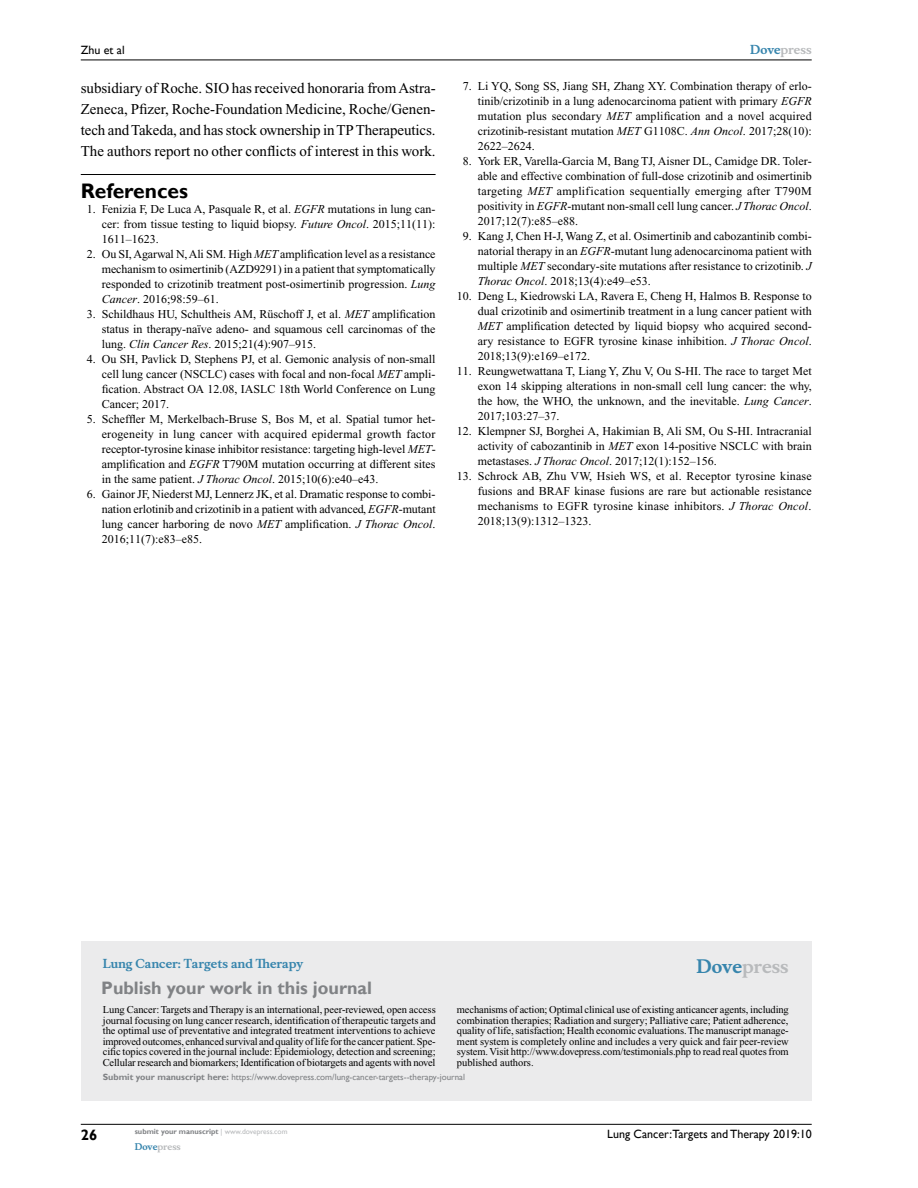
<style>
.page{position:relative;width:918px;height:1188px;background:#fff}
.page>*{position:absolute;margin:0;border:0;box-sizing:border-box;transform-origin:0 0}
.t1{font:700 21px "Gill Sans";color:#000}
.t2{font:700 18px "Gill Sans";color:#808285}
.t3{font:700 18px "Musee";color:#b8babc}
.t4{font:15px/21px "Times New Roman";color:#000;text-align:justify}
.t5{font:700 15px "Gill Sans";color:#000}
.t6{font:12px/15px "Times New Roman";color:#000;text-align:justify}
.t7{font:12px "Gill Sans";color:#000}
.t8{font:700 12px "Musee";color:#3785ad}
.t9{font:700 12px "Musee";color:#b8babc}
.t10{font:10.5px/10.5px "Times New Roman";letter-spacing:-.01em;color:#000;text-align:justify}
.t11{font:9px "Gill Sans";color:#808285}
.t12{font:700 9px "Musee";color:#b8babc}
.t13{font:700 7.5px "Gill Sans";color:#808285}
.s1{font-style:italic}
.s2{color:#3785ad}
.s3{font-weight:700}
.s4{font-weight:400;color:#b8babc}
</style>
<div class="page">
<div style="left:81px;top:941px;width:731px;height:160px;background:#ebebec"></div>
<hr style="left:81px;top:1124px;width:731px;height:1px;background:#000">
<hr style="left:81px;top:60px;width:731px;height:1px;background:#000">
<hr style="left:81px;top:174px;width:355px;height:1px;background:#000">
<p class="t7" style="left:81px;top:43px;width:45px">Zhu et al</p>
<p class="t4" style="left:81px;top:77px;width:356px">subsidiary of Roche. SIO has received honoraria from Astra-Zeneca, Pfizer, Roche-Foundation Medicine, Roche/Genen&shy;tech and Takeda, and has stock ownership in TP Therapeutics.<br>The authors report no other conflicts of interest in this work.</p>
<h1 class="t1" style="left:81px;top:178px;width:109px">References</h1>
<p class="t6" style="left:102px;top:201px;width:335px;text-indent:-15px">1. Fenizia F, De Luca A, Pasquale R, et al. <span class="s1">EGFR</span> mutations in lung can&shy;cer: from tissue testing to liquid biopsy. <span class="s1">Future Oncol</span>. 2015;11(11):<br>1611–1623.</p>
<p class="t6" style="left:102px;top:246px;width:335px;text-indent:-15px">2. Ou SI, Agarwal N, Ali SM. High <span class="s1">MET</span> amplification level as a resistance mechanism to osimertinib (AZD9291) in a patient that symptomatically responded to crizotinib treatment post-osimertinib progression. <span class="s1">Lung Cancer</span>. 2016;98:59–61.</p>
<p class="t6" style="left:102px;top:306px;width:335px;text-indent:-15px">3. Schildhaus HU, Schultheis AM, Rüschoff J, et al. <span class="s1">MET</span> amplification status in therapy-naïve adeno- and squamous cell carcinomas of the lung. <span class="s1">Clin Cancer Res</span>. 2015;21(4):907–915.</p>
<p class="t6" style="left:102px;top:351px;width:335px;text-indent:-15px">4. Ou SH, Pavlick D, Stephens PJ, et al. Gemonic analysis of non-small cell lung cancer (NSCLC) cases with focal and non-focal <span class="s1">MET</span> ampli&shy;fication. Abstract OA 12.08, IASLC 18th World Conference on Lung Cancer; 2017.</p>
<p class="t6" style="left:102px;top:411px;width:335px;text-indent:-15px">5. Scheffler M, Merkelbach-Bruse S, Bos M, et al. Spatial tumor het&shy;erogeneity in lung cancer with acquired epidermal growth factor receptor-tyrosine kinase inhibitor resistance: targeting high-level <span class="s1">MET&shy;</span>amplification and <span class="s1">EGFR</span> T790M mutation occurring at different sites in the same patient. <span class="s1">J Thorac Oncol</span>. 2015;10(6):e40–e43.</p>
<p class="t6" style="left:102px;top:486px;width:335px;text-indent:-15px">6. Gainor JF, Niederst MJ, Lennerz JK, et al. Dramatic response to combi&shy;nation erlotinib and crizotinib in a patient with advanced, <span class="s1">EGFR</span>-mutant lung cancer harboring de novo <span class="s1">MET</span> amplification. <span class="s1">J Thorac Oncol</span>.<br>2016;11(7):e83–e85.</p>
<p class="t9" style="left:750px;top:43px;width:63px"><span class="s2">Dove</span>press</p>
<p class="t6" style="left:478px;top:79px;width:335px;text-indent:-15px">7. Li YQ, Song SS, Jiang SH, Zhang XY. Combination therapy of erlo&shy;tinib/crizotinib in a lung adenocarcinoma patient with primary <span class="s1">EGFR </span>mutation plus secondary <span class="s1">MET</span> amplification and a novel acquired crizotinib-resistant mutation <span class="s1">MET</span> G1108C. <span class="s1">Ann Oncol</span>. 2017;28(10):<br>2622–2624.</p>
<p class="t6" style="left:478px;top:154px;width:335px;text-indent:-15px">8. York ER, Varella-Garcia M, Bang TJ, Aisner DL, Camidge DR. Toler&shy;able and effective combination of full-dose crizotinib and osimertinib targeting <span class="s1">MET</span> amplification sequentially emerging after T790M positivity in <span class="s1">EGFR</span>-mutant non-small cell lung cancer. <span class="s1">J Thorac Oncol</span>.<br>2017;12(7):e85–e88.</p>
<p class="t6" style="left:478px;top:229px;width:335px;text-indent:-15px">9. Kang J, Chen H-J, Wang Z, et al. Osimertinib and cabozantinib combi&shy;natorial therapy in an <span class="s1">EGFR</span>-mutant lung adenocarcinoma patient with multiple <span class="s1">MET</span> secondary-site mutations after resistance to crizotinib. <span class="s1">J Thorac Oncol</span>. 2018;13(4):e49–e53.</p>
<p class="t6" style="left:478px;top:289px;width:335px;text-indent:-21px">10. Deng L, Kiedrowski LA, Ravera E, Cheng H, Halmos B. Response to dual crizotinib and osimertinib treatment in a lung cancer patient with <span class="s1">MET</span> amplification detected by liquid biopsy who acquired second&shy;ary resistance to EGFR tyrosine kinase inhibition. <span class="s1">J Thorac Oncol</span>.<br>2018;13(9):e169–e172.</p>
<p class="t6" style="left:478px;top:364px;width:335px;text-indent:-21px">11. Reungwetwattana T, Liang Y, Zhu V, Ou S-HI. The race to target Met exon 14 skipping alterations in non-small cell lung cancer: the why, the how, the WHO, the unknown, and the inevitable. <span class="s1">Lung Cancer</span>.<br>2017;103:27–37.</p>
<p class="t6" style="left:478px;top:424px;width:335px;text-indent:-21px">12. Klempner SJ, Borghei A, Hakimian B, Ali SM, Ou S-HI. Intracranial activity of cabozantinib in <span class="s1">MET</span> exon 14-positive NSCLC with brain metastases. <span class="s1">J Thorac Oncol</span>. 2017;12(1):152–156.</p>
<p class="t6" style="left:478px;top:469px;width:335px;text-indent:-21px">13. Schrock AB, Zhu VW, Hsieh WS, et al. Receptor tyrosine kinase fusions and BRAF kinase fusions are rare but actionable resistance mechanisms to EGFR tyrosine kinase inhibitors. <span class="s1">J Thorac Oncol</span>.<br>2018;13(9):1312–1323.</p>
<p class="t8" style="left:103px;top:956px;width:202px">Lung Cancer: Targets and Therapy</p>
<h2 class="t2" style="left:101px;top:977px;width:272px">Publish your work in this journal</h2>
<h2 class="t3" style="left:697px;top:955px;width:94px"><span class="s2">Dove</span>press</h2>
<p class="t10" style="left:103px;top:1004px;width:335px">Lung Cancer: Targets and Therapy is an international, peer-reviewed, open access journal focusing on lung cancer research, identification of therapeutic targets and the optimal use of preventative and integrated treatment interventions to achieve improved outcomes, enhanced survival and quality of life for the cancer patient. Spe&shy;cific topics covered in the journal include: Epidemiology, detection and screening; Cellular research and biomarkers; Identification of biotargets and agents with novel</p>
<p class="t10" style="left:457px;top:1004px;width:333px">mechanisms of action; Optimal clinical use of existing anticancer agents, including combination therapies; Radiation and surgery; Palliative care; Patient adherence, quality of life, satisfaction; Health economic evaluations. The manuscript manage&shy;ment system is completely online and includes a very quick and fair peer-review system. Visit http://www.dovepress.com/testimonials.php to read real quotes from published authors.</p>
<p class="t11" style="left:103px;top:1072px;width:364px"><span class="s3">Submit your manuscript here:</span> https://www.dovepress.com/lung-cancer-targets--therapy-journal</p>
<p class="t5" style="left:81px;top:1126px;width:18px">26</p>
<p class="t13" style="left:135px;top:1127px;width:154px">submit your manuscript <span class="s4">| www.dovepress.com</span></p>
<p class="t12" style="left:135px;top:1141px;width:48px"><span class="s2">Dove</span>press</p>
<p class="t7" style="left:607px;top:1127px;width:206px">Lung Cancer:Targets and Therapy 2019:10</p>
</div>
